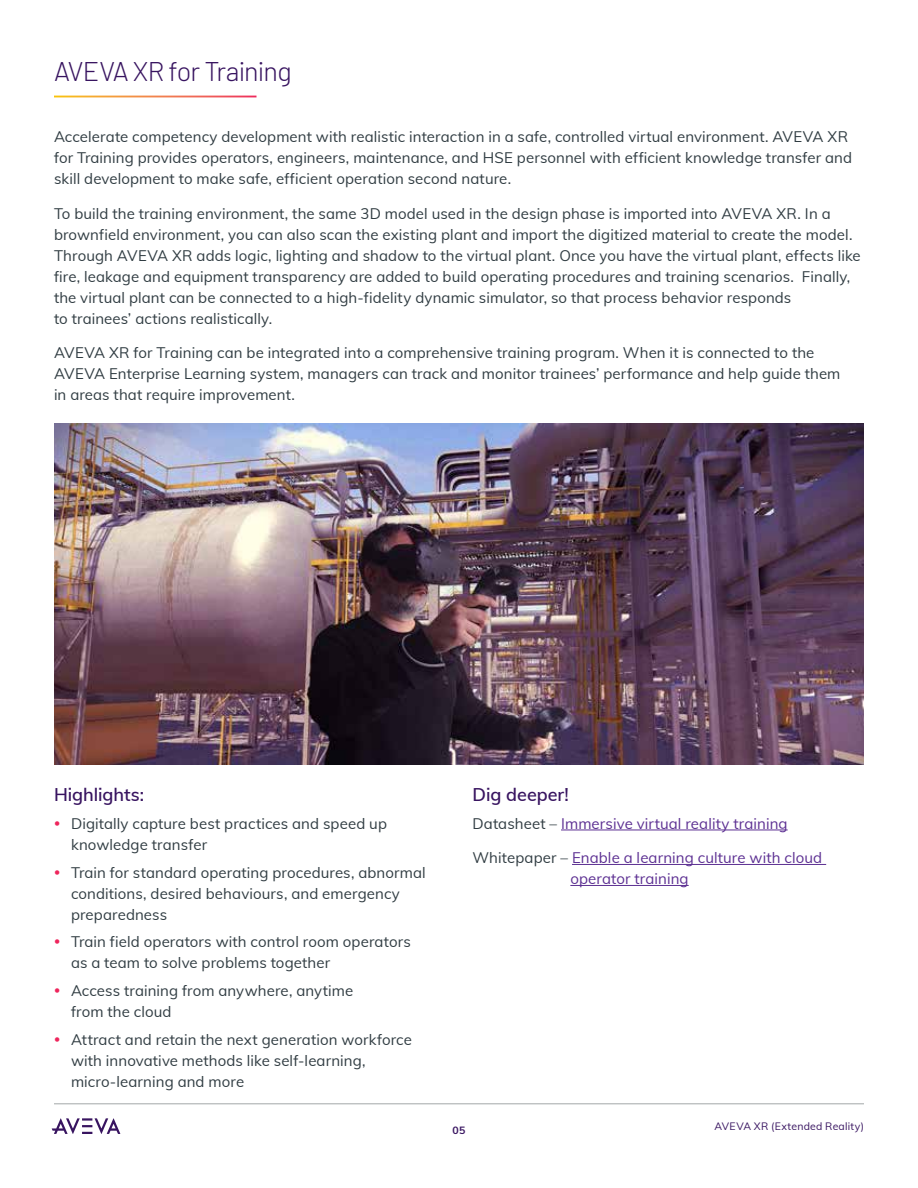
<style>
.page{position:relative;width:918px;height:1188px;background:#fff}
.page>*{position:absolute;margin:0;border:0;box-sizing:border-box;transform-origin:0 0}
.t1{font:300 27px "Barlow";letter-spacing:-.03em;color:#381460}
.t2{font:600 18px "Muli";letter-spacing:-.005em;color:#381460}
.t3{font:15px/21px "Muli";letter-spacing:.005em;color:#303c42}
.t4{font:15px/21px "Muli";letter-spacing:.01em;color:#5c2f92}
.t5{font:10.5px "Muli";letter-spacing:.025em;color:#381460}
.t6{font:700 10.5px "Muli";color:#381460}
.s1{color:#303c42}
</style>
<div class="page">
<hr style="left:54px;top:1104px;width:810px;height:1px;background:#a3a7a9">
<svg style="left:52px;top:1118px;width:68px;height:16px"></svg>
<hr style="left:561px;top:830px;width:227px;height:1px;background:#5c2f92">
<hr style="left:572px;top:864px;width:254px;height:1px;background:#5c2f92">
<hr style="left:570px;top:885px;width:119px;height:1px;background:#5c2f92">
<img style="left:54px;top:424px;width:810px;height:341px">
<h1 class="t1" style="left:54px;top:55px;width:239px">AVEVA XR for Training</h1>
<p class="t3" style="left:54px;top:126px;width:800px">Accelerate competency development with realistic interaction in a safe, controlled virtual environment. AVEVA XR for Training provides operators, engineers, maintenance, and HSE personnel with efficient knowledge transfer and skill development to make safe, efficient operation second nature.</p>
<p class="t3" style="left:54px;top:202px;width:808px">To build the training environment, the same 3D model used in the design phase is imported into AVEVA XR. In a brownfield environment, you can also scan the existing plant and import the digitized material to create the model.<br>Through AVEVA XR adds logic, lighting and shadow to the virtual plant. Once you have the virtual plant, effects like fire, leakage and equipment transparency are added to build operating procedures and training scenarios. Finally, the virtual plant can be connected to a high-fidelity dynamic simulator, so that process behavior responds<br>to trainees’ actions realistically.</p>
<p class="t3" style="left:54px;top:342px;width:788px">AVEVA XR for Training can be integrated into a comprehensive training program. When it is connected to the<br>AVEVA Enterprise Learning system, managers can track and monitor trainees’ performance and help guide them in areas that require improvement.</p>
<p class="t2" style="left:54px;top:781px;width:92px">Highlights:</p>
<p class="t3" style="left:71px;top:812px;width:318px">Digitally capture best practices and speed up knowledge transfer</p>
<p class="t3" style="left:71px;top:861px;width:356px">Train for standard operating procedures, abnormal conditions, desired behaviours, and emergency preparedness</p>
<p class="t3" style="left:71px;top:931px;width:341px">Train field operators with control room operators as a team to solve problems together</p>
<p class="t3" style="left:71px;top:979px;width:284px">Access training from anywhere, anytime from the cloud</p>
<p class="t3" style="left:71px;top:1028px;width:342px">Attract and retain the next generation workforce with innovative methods like self-learning, micro-learning and more</p>
<p class="t2" style="left:472px;top:781px;width:98px">Dig deeper!</p>
<p class="t4" style="left:472px;top:812px;width:317px"><span class="s1">Datasheet –</span> Immersive virtual reality training</p>
<p class="t4" style="left:570px;top:847px;width:253px;text-indent:-98px"><span class="s1">Whitepaper –</span> Enable a learning culture with cloud operator training</p>
<p class="t6" style="left:453px;top:1123px;width:14px">05</p>
<p class="t5" style="left:715px;top:1118px;width:151px">AVEVA XR (Extended Reality)</p>
</div>
